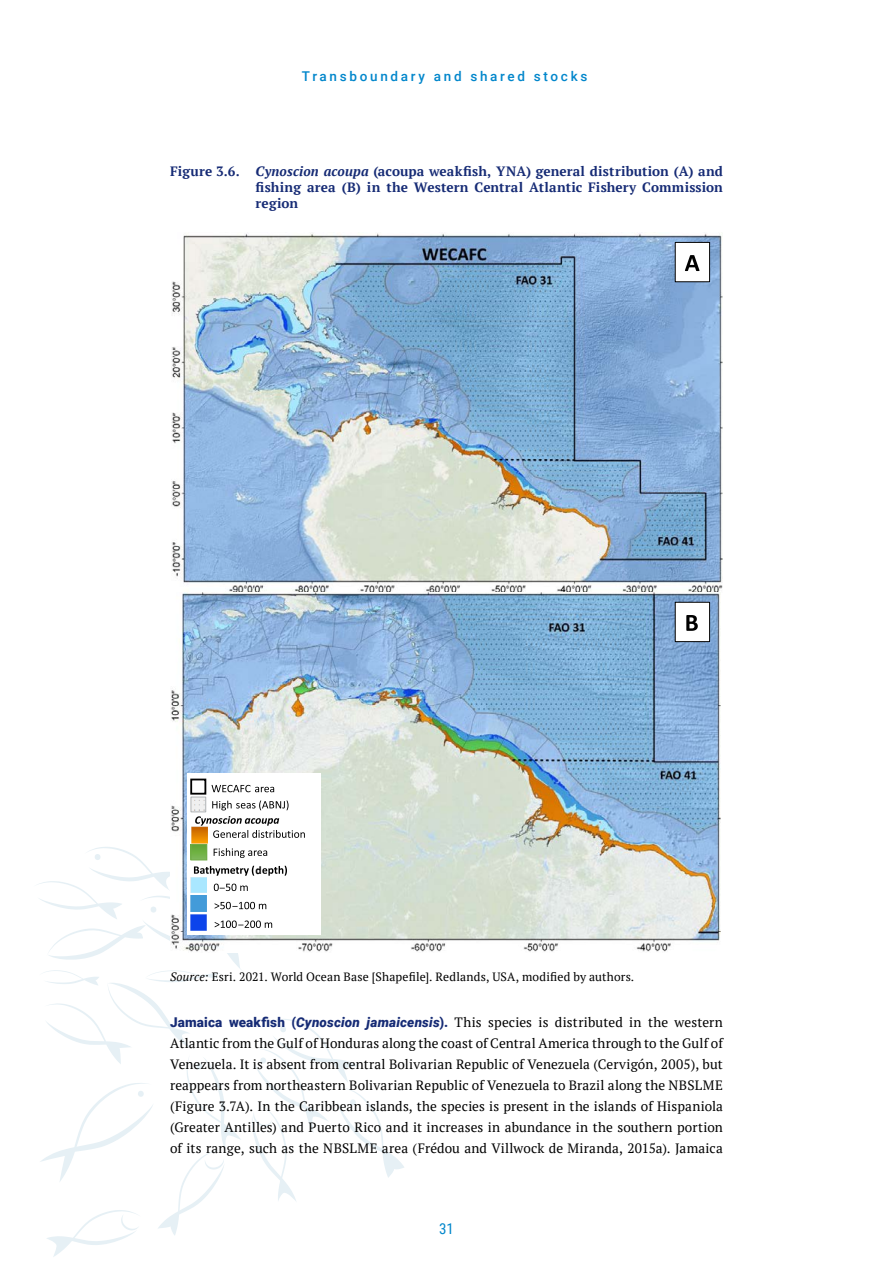
<style>
.page{position:relative;width:893px;height:1263px;background:#fff}
.page>*{position:absolute;margin:0;border:0;box-sizing:border-box;transform-origin:0 0}
.t1{font:15px "Roboto Condensed";color:#0086cb}
.t2{font:13.5px/21px "PT Serif";letter-spacing:.015em;color:#000;text-align:justify}
.t3{font:700 13.5px/16.2px "PT Serif";letter-spacing:.005em;color:#162b75;text-align:justify}
.t4{font:500 13.5px "Roboto";letter-spacing:.2em;color:#0086cb}
.t5{font:12px "PT Serif";letter-spacing:.015em;color:#000}
.t6{font:700 11.55px "Calibri";color:#000}
.s1{font-style:italic}
.s2{font-family:"Roboto";font-weight:900;color:#162b75}
.s3{font-family:"Roboto";font-weight:900;font-style:italic;color:#162b75}
</style>
<div class="page">
<img style="left:171px;top:233px;width:552px;height:359px">
<img style="left:171px;top:592px;width:550px;height:360px">
<div style="left:675px;top:242px;width:35px;height:40px;background:#fff"></div>
<div style="left:675px;top:242px;width:35px;height:40px;border:1px solid #000"></div>
<svg style="left:685px;top:255px;width:14px;height:16px"></svg>
<div style="left:675px;top:602px;width:35px;height:40px;background:#fff"></div>
<div style="left:675px;top:602px;width:35px;height:40px;border:1px solid #000"></div>
<svg style="left:686px;top:615px;width:12px;height:16px"></svg>
<div style="left:187px;top:773px;width:134px;height:162px;background:#fff"></div>
<div style="left:191px;top:844px;width:16px;height:16px;background:#64a538"></div>
<div style="left:191px;top:844px;width:16px;height:16px;border:1px solid #70ad47"></div>
<img style="left:191px;top:827px;width:16px;height:16px">
<img style="left:193px;top:799px;width:11px;height:11px">
<div style="left:191px;top:797px;width:15px;height:15px;border:1px solid #b1b4b6"></div>
<svg style="left:190px;top:779px;width:16px;height:16px"></svg>
<svg style="left:195px;top:816px;width:110px;height:22px"></svg>
<svg style="left:37px;top:847px;width:368px;height:410px"></svg>
<svg style="left:212px;top:785px;width:77px;height:25px"></svg>
<p class="t4" style="left:302px;top:67px;width:287px">Transboundary and shared stocks</p>
<p class="t3" style="left:256px;top:162px;width:469px;text-indent:-86px">Figure 3.6. <span class="s1">Cynoscion acoupa</span> (acoupa weakfish, YNA) general distribution (A) and fishing area (B) in the Western Central Atlantic Fishery Commission region</p>
<p class="t6" style="left:256px;top:862px;width:8px">d</p>
<p class="t5" style="left:170px;top:968px;width:466px"><span class="s1">Source:</span> Esri. 2021. World Ocean Base [Shapefile]. Redlands, USA, modified by authors.</p>
<p class="t2" style="left:170px;top:1012px;width:554px"><span class="s2">Jamaica weakfish (</span><span class="s3">Cynoscion jamaicensis</span><span class="s2">).</span> This species is distributed in the western Atlantic from the Gulf of Honduras along the coast of Central America through to the Gulf of Venezuela. It is absent from central Bolivarian Republic of Venezuela (Cervigón, 2005), but reappears from northeastern Bolivarian Republic of Venezuela to Brazil along the NBSLME (Figure 3.7A). In the Caribbean islands, the species is present in the islands of Hispaniola (Greater Antilles) and Puerto Rico and it increases in abundance in the southern portion of its range, such as the NBSLME area (Frédou and Villwock de Miranda, 2015a). Jamaica</p>
<p class="t1" style="left:439px;top:1218px;width:16px">31</p>
</div>
